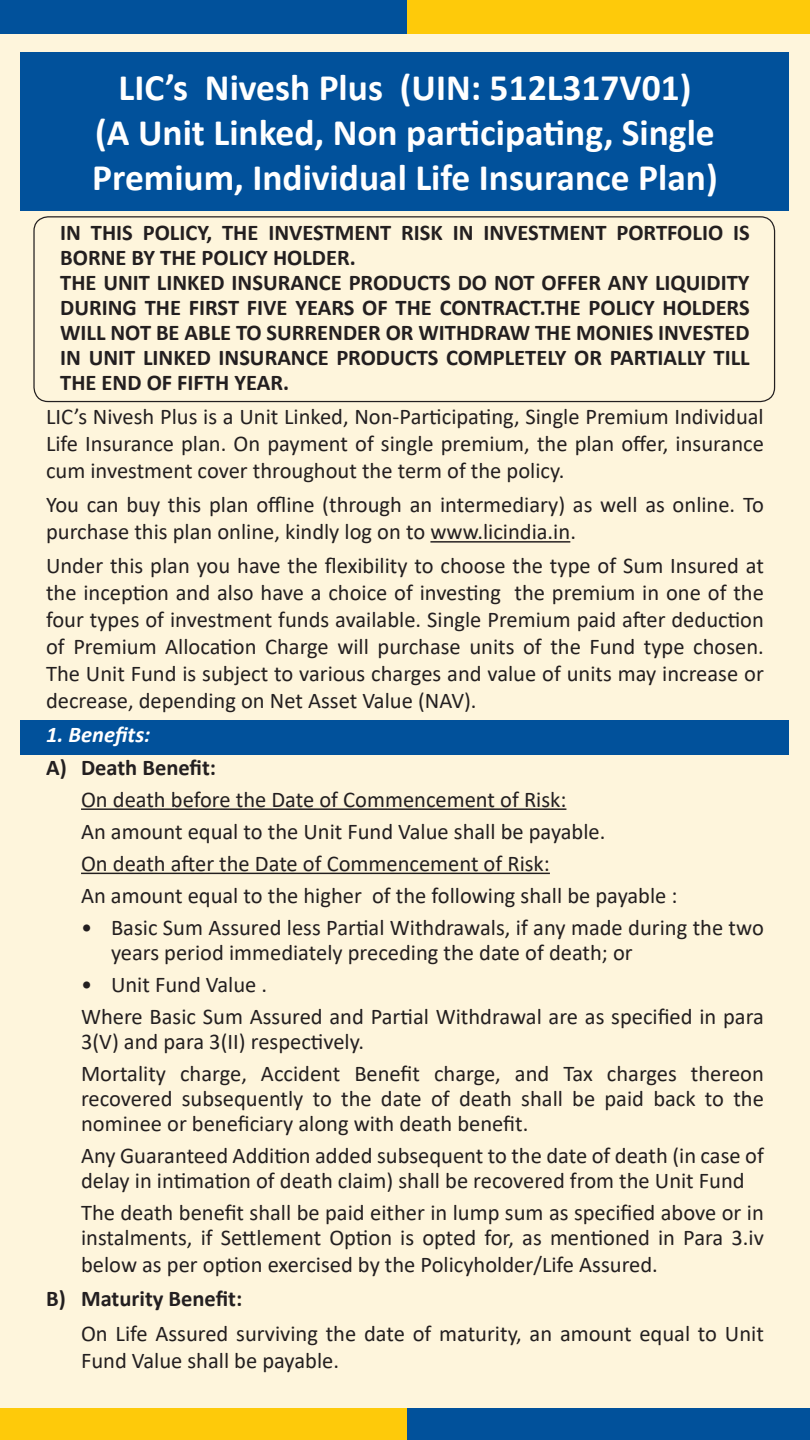
<style>
.page{position:relative;width:810px;height:1440px;background:#fff}
.page>*{position:absolute;margin:0;border:0;box-sizing:border-box;transform-origin:0 0}
.t1{font:700 37.5px/45px "Calibri";color:#fff;text-align:center}
.t2{font:22.5px/27px "Calibri";color:#231f20}
.t3{font:700 22.5px/25px "Calibri";color:#231f20}
.t4{font:italic 700 22.5px "Calibri";color:#fff}
</style>
<div class="page">
<div style="left:0;top:1px;width:810px;height:1439px;background:#fef5dc"></div>
<div style="left:406px;top:1408px;width:404px;height:32px;background:#01519b"></div>
<div style="left:0;top:1408px;width:406px;height:32px;background:#feca0a"></div>
<div style="left:0;top:0;width:407px;height:33px;background:#01519b"></div>
<div style="left:407px;top:0;width:403px;height:33px;background:#feca0a"></div>
<div style="left:21px;top:720px;width:768px;height:35px;background:#01519b"></div>
<div style="left:21px;top:52px;width:768px;height:159px;background:#01519b"></div>
<div style="left:33px;top:216px;width:742px;height:186px;border:1px solid #231f20;border-radius:14px"></div>
<hr style="left:430px;top:541px;width:140px;height:2px;background:#231f20">
<hr style="left:81px;top:808px;width:485px;height:2px;background:#231f20">
<hr style="left:81px;top:873px;width:469px;height:1px;background:#231f20">
<h1 class="t1" style="left:92px;top:65px;width:627px">LIC’s Nivesh Plus (UIN: 512L317V01)<br>(A Unit Linked, Non participating, Single<br>Premium, Individual Life Insurance Plan)</h1>
<p class="t3" style="left:60px;top:220px;width:691px">IN THIS POLICY, THE INVESTMENT RISK IN INVESTMENT PORTFOLIO IS BORNE BY THE POLICY HOLDER.<br>THE UNIT LINKED INSURANCE PRODUCTS DO NOT OFFER ANY LIQUIDITY DURING THE FIRST FIVE YEARS OF THE CONTRACT.THE POLICY HOLDERS WILL NOT BE ABLE TO SURRENDER OR WITHDRAW THE MONIES INVESTED IN UNIT LINKED INSURANCE PRODUCTS COMPLETELY OR PARTIALLY TILL THE END OF FIFTH YEAR.</p>
<p class="t2" style="left:46px;top:403px;width:719px;text-align:justify">LIC’s Nivesh Plus is a Unit Linked, Non-Participating, Single Premium Individual Life Insurance plan. On payment of single premium, the plan offer, insurance cum investment cover throughout the term of the policy.</p>
<p class="t2" style="left:46px;top:491px;width:719px">You can buy this plan offline (through an intermediary) as well as online. To purchase this plan online, kindly log on to www.licindia.in.</p>
<p class="t2" style="left:46px;top:552px;width:719px;text-align:justify">Under this plan you have the flexibility to choose the type of Sum Insured at the inception and also have a choice of investing the premium in one of the four types of investment funds available. Single Premium paid after deduction of Premium Allocation Charge will purchase units of the Fund type chosen.<br>The Unit Fund is subject to various charges and value of units may increase or decrease, depending on Net Asset Value (NAV).</p>
<p class="t4" style="left:46px;top:721px;width:106px">1. Benefits:</p>
<p class="t3" style="left:46px;top:754px;width:172px">A) Death Benefit:</p>
<p class="t2" style="left:81px;top:783px;width:598px;line-height:32px">On death before the Date of Commencement of Risk:<br>An amount equal to the Unit Fund Value shall be payable.<br>On death after the Date of Commencement of Risk:<br>An amount equal to the higher of the following shall be payable :</p>
<p class="t2" style="left:111px;top:914px;width:654px;line-height:25px;text-indent:-30px">• Basic Sum Assured less Partial Withdrawals, if any made during the two years period immediately preceding the date of death; or</p>
<p class="t2" style="left:81px;top:968px;width:684px;line-height:32px">• Unit Fund Value .<br>Where Basic Sum Assured and Partial Withdrawal are as specified in para</p>
<p class="t2" style="left:81px;top:1025px;width:684px;line-height:32px">3(V) and para 3(II) respectively.<br>Mortality charge, Accident Benefit charge, and Tax charges thereon</p>
<p class="t2" style="left:81px;top:1086px;width:684px;line-height:25px">recovered subsequently to the date of death shall be paid back to the nominee or beneficiary along with death benefit.</p>
<p class="t2" style="left:81px;top:1143px;width:684px;line-height:25px">Any Guaranteed Addition added subsequent to the date of death (in case of delay in intimation of death claim) shall be recovered from the Unit Fund</p>
<p class="t2" style="left:81px;top:1199px;width:684px;line-height:26px;text-align:justify">The death benefit shall be paid either in lump sum as specified above or in instalments, if Settlement Option is opted for, as mentioned in Para 3.iv below as per option exercised by the Policyholder/Life Assured.</p>
<p class="t3" style="left:46px;top:1286px;width:198px">B) Maturity Benefit:</p>
<p class="t2" style="left:81px;top:1319px;width:684px">On Life Assured surviving the date of maturity, an amount equal to Unit<br>Fund Value shall be payable.</p>
</div>
